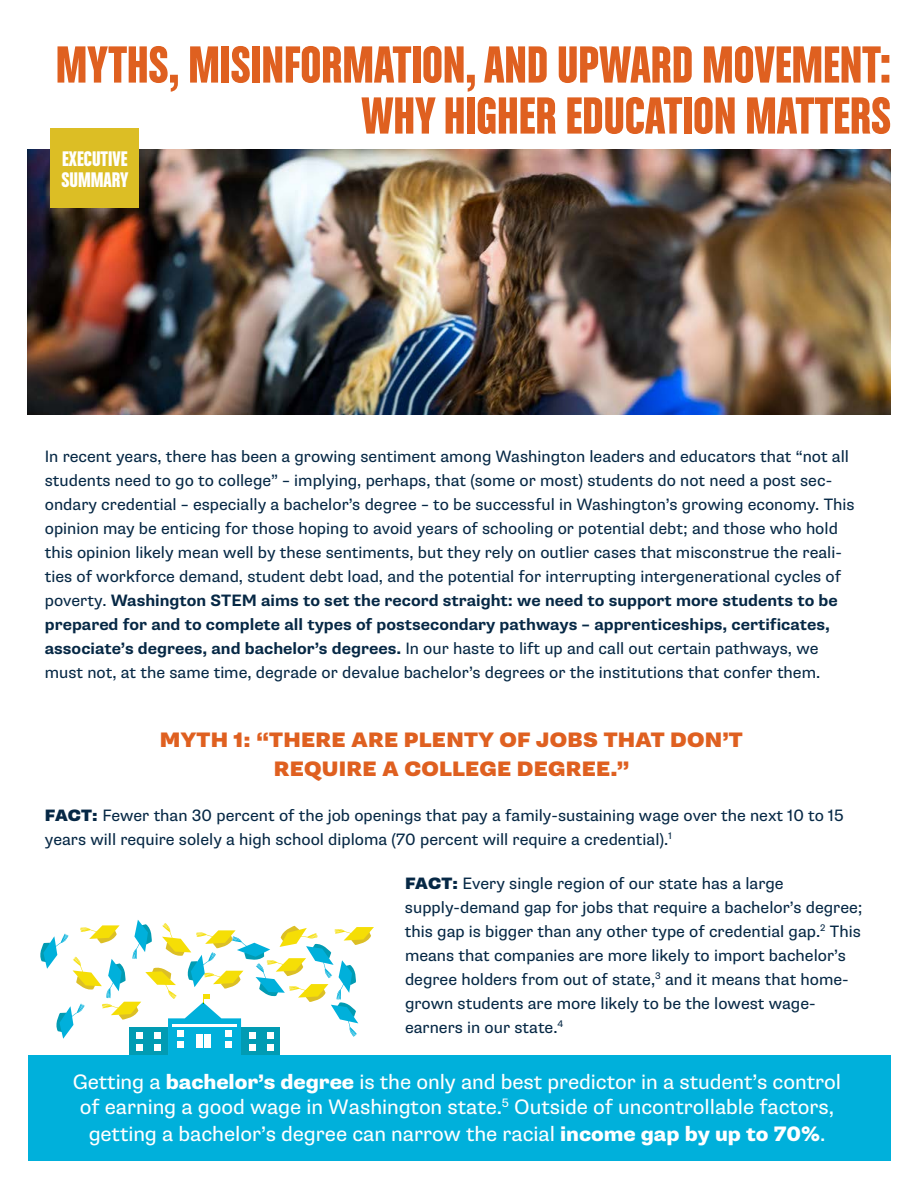
<style>
.page{position:relative;width:918px;height:1188px;background:#fff}
.page>*{position:absolute;margin:0;border:0;box-sizing:border-box;transform-origin:0 0}
.t1{font:55.5px/51px "Chalet Comprime Hong Kong Sixty";color:#df6020;text-align:right}
.t2{font:22.5px/21px "Chalet Comprime Hong Kong Sixty";color:#fff}
.t3{font:21px/26.1px "Supria Sans";letter-spacing:-.005em;color:#fff;text-align:center}
.t4{font:900 21px/28.5px "Supria Sans";letter-spacing:.015em;color:#df6020;text-align:center}
.t5{font:16.5px/24px "Supria Sans";color:#062845}
.s1{font-weight:700}
.s2{font-weight:900}
.s3{font-weight:800}
</style>
<div class="page">
<img style="left:27px;top:150px;width:864px;height:265px">
<div style="left:51px;top:128px;width:88px;height:80px;background:#dcbe25"></div>
<div style="left:28px;top:1055px;width:862px;height:106px;background:#00b0db"></div>
<svg style="left:40px;top:920px;width:334px;height:135px"></svg>
<h1 class="t1" style="left:56px;top:37px;width:837px">MYTHS, MISINFORMATION, AND UPWARD MOVEMENT:<br>WHY HIGHER EDUCATION MATTERS</h1>
<h2 class="t2" style="left:61px;top:147px;width:69px">EXECUTIVE<br>SUMMARY</h2>
<p class="t5" style="left:45px;top:444px;width:811px">In recent years, there has been a growing sentiment among Washington leaders and educators that “not all students need to go to college” – implying, perhaps, that (some or most) students do not need a post sec&shy;ondary credential – especially a bachelor’s degree – to be successful in Washington’s growing economy. This opinion may be enticing for those hoping to avoid years of schooling or potential debt; and those who hold this opinion likely mean well by these sentiments, but they rely on outlier cases that misconstrue the reali&shy;ties of workforce demand, student debt load, and the potential for interrupting intergenerational cycles of poverty. <span class="s1">Washington STEM aims to set the record straight: we need to support more students to be prepared for and to complete all types of postsecondary pathways – apprenticeships, certificates, associate’s degrees, and bachelor’s degrees.</span> In our haste to lift up and call out certain pathways, we must not, at the same time, degrade or devalue bachelor’s degrees or the institutions that confer them.</p>
<p class="t4" style="left:160px;top:727px;width:584px">MYTH 1: “THERE ARE PLENTY OF JOBS THAT DON’T<br>REQUIRE A COLLEGE DEGREE.”</p>
<p class="t5" style="left:45px;top:804px;width:800px"><span class="s2">FACT:</span> Fewer than 30 percent of the job openings that pay a family-sustaining wage over the next 10 to 15 years will require solely a high school diploma (70 percent will require a credential).<sup>1</sup></p>
<p class="t5" style="left:405px;top:872px;width:459px"><span class="s2">FACT:</span> Every single region of our state has a large supply-demand gap for jobs that require a bachelor’s degree; this gap is bigger than any other type of credential gap.<sup>2</sup> This means that companies are more likely to import bachelor’s degree holders from out of state,<sup>3</sup> and it means that home&shy;grown students are more likely to be the lowest wage&shy;earners in our state.<sup>4</sup></p>
<p class="t3" style="left:73px;top:1069px;width:770px">Getting a <span class="s3">bachelor’s degree</span> is the only and best predictor in a student’s control of earning a good wage in Washington state.<sup>5</sup> Outside of uncontrollable factors, getting a bachelor’s degree can narrow the racial <span class="s3">income gap by up to 70%</span>.</p>
</div>
